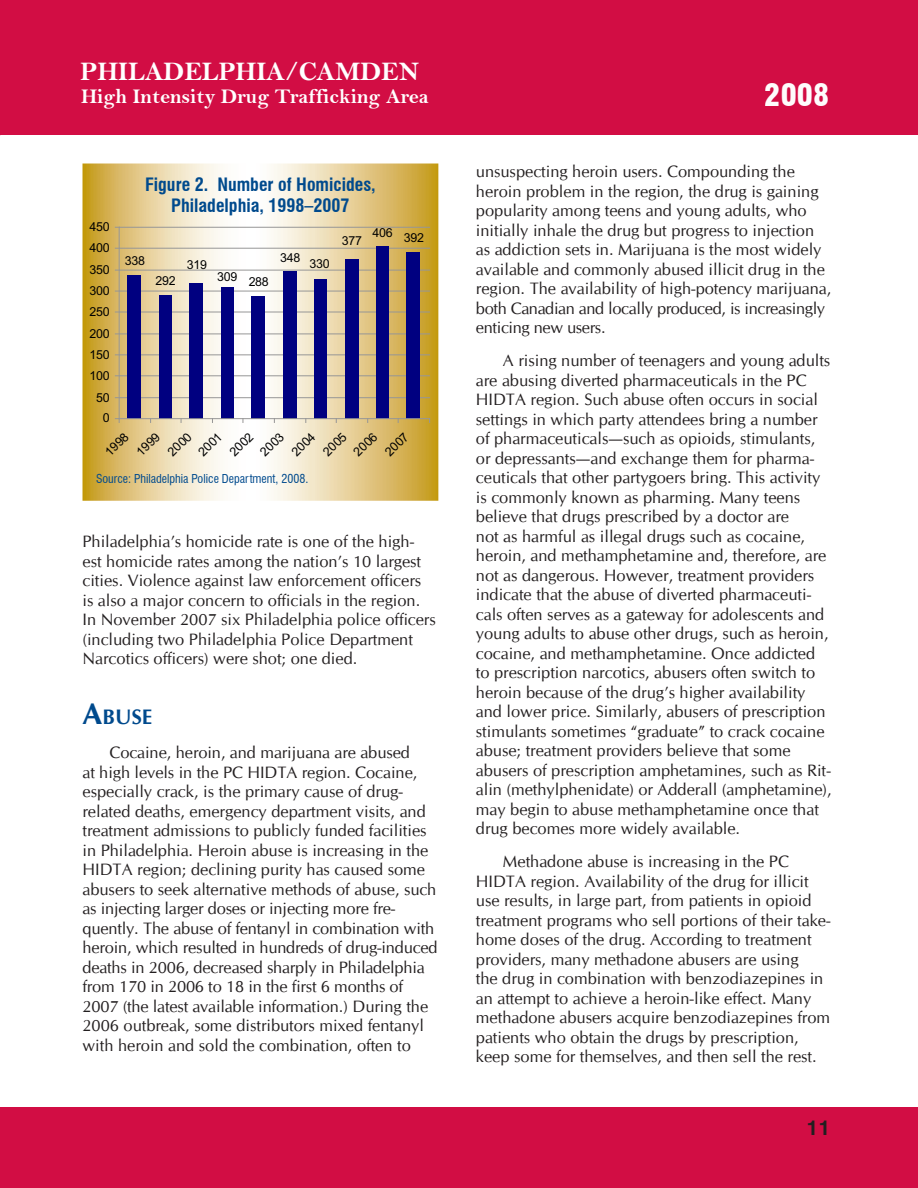
<style>
.page{position:relative;width:918px;height:1188px;background:#fff}
.page>*{position:absolute;margin:0;border:0;box-sizing:border-box;transform-origin:0 0}
.t1{font:900 condensed 30px "Swiss 721 BT";color:#fff}
.t2{font:27px "Bell MT Bold";letter-spacing:-.01em;color:#fff}
.t3{font:21px "Bell MT Bold";color:#fff}
.t4{font:700 21px "CG Omega";color:#004a8d}
.t5{font:700 21px "Swiss 721 BT";color:#231f20}
.t6{font:700 condensed 18px/21.6px "Swiss 721 BT";color:#004a8d;text-align:center}
.t7{font:16.5px/19.5px "CG Omega";color:#231f20}
.t8{font:12.45px "Arial";letter-spacing:-.02em;color:#000}
.t9{font:condensed 12px "Swiss 721 BT";color:#004a8d}
.s1{font-size:30px}
</style>
<div class="page">
<div style="left:0;top:1107px;width:918px;height:81px;background:#d20d44"></div>
<div style="left:0;top:0;width:918px;height:135px;background:#d20d44"></div>
<svg style="left:82px;top:164px;width:356px;height:337px"></svg>
<hr style="left:119px;top:397px;width:311px;height:1px;background:#969696">
<hr style="left:119px;top:375px;width:311px;height:1px;background:#969696">
<hr style="left:119px;top:354px;width:311px;height:1px;background:#969696">
<hr style="left:119px;top:333px;width:311px;height:1px;background:#969696">
<hr style="left:119px;top:312px;width:311px;height:1px;background:#969696">
<hr style="left:119px;top:291px;width:311px;height:1px;background:#969696">
<hr style="left:119px;top:270px;width:311px;height:1px;background:#969696">
<hr style="left:119px;top:248px;width:311px;height:1px;background:#969696">
<hr style="left:119px;top:227px;width:311px;height:1px;background:#969696">
<div style="left:128px;top:275px;width:13px;height:144px;background:#000080"></div>
<div style="left:159px;top:295px;width:13px;height:124px;background:#000080"></div>
<div style="left:190px;top:283px;width:13px;height:136px;background:#000080"></div>
<div style="left:221px;top:287px;width:12px;height:132px;background:#000080"></div>
<div style="left:252px;top:296px;width:13px;height:123px;background:#000080"></div>
<div style="left:283px;top:271px;width:13px;height:148px;background:#000080"></div>
<div style="left:314px;top:279px;width:13px;height:140px;background:#000080"></div>
<div style="left:345px;top:259px;width:13px;height:160px;background:#000080"></div>
<div style="left:376px;top:246px;width:13px;height:173px;background:#000080"></div>
<div style="left:407px;top:252px;width:13px;height:167px;background:#000080"></div>
<hr style="left:119px;top:227px;width:1px;height:192px;background:#969696">
<hr style="left:119px;top:418px;width:311px;height:1px;background:#969696">
<svg style="left:115px;top:418px;width:5px;height:4px"></svg>
<h2 class="t2" style="left:80px;top:55px;width:341px">PHILADELPHIA/CAMDEN</h2>
<p class="t3" style="left:81px;top:84px;width:350px">High Intensity Drug Trafficking Area</p>
<h1 class="t1" style="left:765px;top:77px;width:66px">2008</h1>
<p class="t8" style="left:90px;top:220px;width:22px">450</p>
<p class="t8" style="left:90px;top:241px;width:22px">400</p>
<p class="t8" style="left:90px;top:262px;width:22px">350</p>
<p class="t8" style="left:90px;top:283px;width:22px">300</p>
<p class="t8" style="left:90px;top:304px;width:22px">250</p>
<p class="t8" style="left:90px;top:326px;width:22px">200</p>
<p class="t8" style="left:90px;top:347px;width:22px">150</p>
<p class="t8" style="left:90px;top:368px;width:22px">100</p>
<p class="t8" style="left:96px;top:390px;width:15px">50</p>
<p class="t8" style="left:103px;top:411px;width:8px">0</p>
<p class="t6" style="left:145px;top:173px;width:232px">Figure 2. Number of Homicides,<br>Philadelphia, 1998–2007</p>
<p class="t8" style="left:125px;top:254px;width:22px">338</p>
<p class="t8" style="left:187px;top:258px;width:22px">319</p>
<p class="t8" style="left:217px;top:269px;width:22px">309</p>
<p class="t8" style="left:155px;top:274px;width:22px">292</p>
<p class="t8" style="left:249px;top:275px;width:22px">288</p>
<p class="t8" style="left:280px;top:250px;width:22px">348</p>
<p class="t8" style="left:310px;top:257px;width:22px">330</p>
<p class="t8" style="left:342px;top:234px;width:22px">377</p>
<p class="t8" style="left:372px;top:225px;width:22px">406</p>
<p class="t8" style="left:404px;top:231px;width:22px">392</p>
<p class="t8" style="left:102px;top:449px;width:29px;rotate:-45deg">1998</p>
<p class="t8" style="left:133px;top:449px;width:29px;rotate:-45deg">1999</p>
<p class="t8" style="left:165px;top:449px;width:29px;rotate:-45deg">2000</p>
<p class="t8" style="left:195px;top:449px;width:29px;rotate:-45deg">2001</p>
<p class="t8" style="left:227px;top:449px;width:29px;rotate:-45deg">2002</p>
<p class="t8" style="left:257px;top:449px;width:29px;rotate:-45deg">2003</p>
<p class="t8" style="left:289px;top:449px;width:29px;rotate:-45deg">2004</p>
<p class="t8" style="left:320px;top:449px;width:29px;rotate:-45deg">2005</p>
<p class="t8" style="left:351px;top:449px;width:29px;rotate:-45deg">2006</p>
<p class="t8" style="left:382px;top:449px;width:29px;rotate:-45deg">2007</p>
<p class="t9" style="left:96px;top:471px;width:214px">Source: Philadelphia Police Department, 2008.</p>
<p class="t7" style="left:82px;top:532px;width:355px">Philadelphia’s homicide rate is one of the high&shy;est homicide rates among the nation’s 10 largest cities. Violence against law enforcement officers is also a major concern to officials in the region.<br>In November 2007 six Philadelphia police officers (including two Philadelphia Police Department Narcotics officers) were shot; one died.</p>
<p class="t4" style="left:82px;top:703px;width:71px"><span class="s1">A</span>BUSE</p>
<p class="t7" style="left:83px;top:743px;width:357px;text-indent:27px">Cocaine, heroin, and marijuana are abused<br>at high levels in the PC HIDTA region. Cocaine, especially crack, is the primary cause of drug&shy;related deaths, emergency department visits, and treatment admissions to publicly funded facilities in Philadelphia. Heroin abuse is increasing in the HIDTA region; declining purity has caused some abusers to seek alternative methods of abuse, such as injecting larger doses or injecting more fre&shy;quently. The abuse of fentanyl in combination with heroin, which resulted in hundreds of drug-induced deaths in 2006, decreased sharply in Philadelphia from 170 in 2006 to 18 in the first 6 months of 2007 (the latest available information.) During the 2006 outbreak, some distributors mixed fentanyl with heroin and sold the combination, often to</p>
<p class="t7" style="left:476px;top:162px;width:357px">unsuspecting heroin users. Compounding the heroin problem in the region, the drug is gaining popularity among teens and young adults, who initially inhale the drug but progress to injection as addiction sets in. Marijuana is the most widely available and commonly abused illicit drug in the region. The availability of high-potency marijuana, both Canadian and locally produced, is increasingly enticing new users.</p>
<p class="t7" style="left:476px;top:351px;width:357px;text-indent:27px">A rising number of teenagers and young adults are abusing diverted pharmaceuticals in the PC HIDTA region. Such abuse often occurs in social settings in which party attendees bring a number of pharmaceuticals—such as opioids, stimulants, or depressants—and exchange them for pharma&shy;ceuticals that other partygoers bring. This activity is commonly known as pharming. Many teens believe that drugs prescribed by a doctor are<br>not as harmful as illegal drugs such as cocaine, heroin, and methamphetamine and, therefore, are not as dangerous. However, treatment providers indicate that the abuse of diverted pharmaceuti&shy;cals often serves as a gateway for adolescents and young adults to abuse other drugs, such as heroin, cocaine, and methamphetamine. Once addicted to prescription narcotics, abusers often switch to heroin because of the drug’s higher availability and lower price. Similarly, abusers of prescription stimulants sometimes “graduate” to crack cocaine abuse; treatment providers believe that some abusers of prescription amphetamines, such as Rit&shy;alin (methylphenidate) or Adderall (amphetamine), may begin to abuse methamphetamine once that drug becomes more widely available.</p>
<p class="t7" style="left:476px;top:852px;width:356px;text-indent:27px">Methadone abuse is increasing in the PC HIDTA region. Availability of the drug for illicit use results, in large part, from patients in opioid treatment programs who sell portions of their take&shy;home doses of the drug. According to treatment providers, many methadone abusers are using<br>the drug in combination with benzodiazepines in an attempt to achieve a heroin-like effect. Many methadone abusers acquire benzodiazepines from patients who obtain the drugs by prescription, keep some for themselves, and then sell the rest.</p>
<p class="t5" style="left:806px;top:1115px;width:25px">11</p>
</div>
